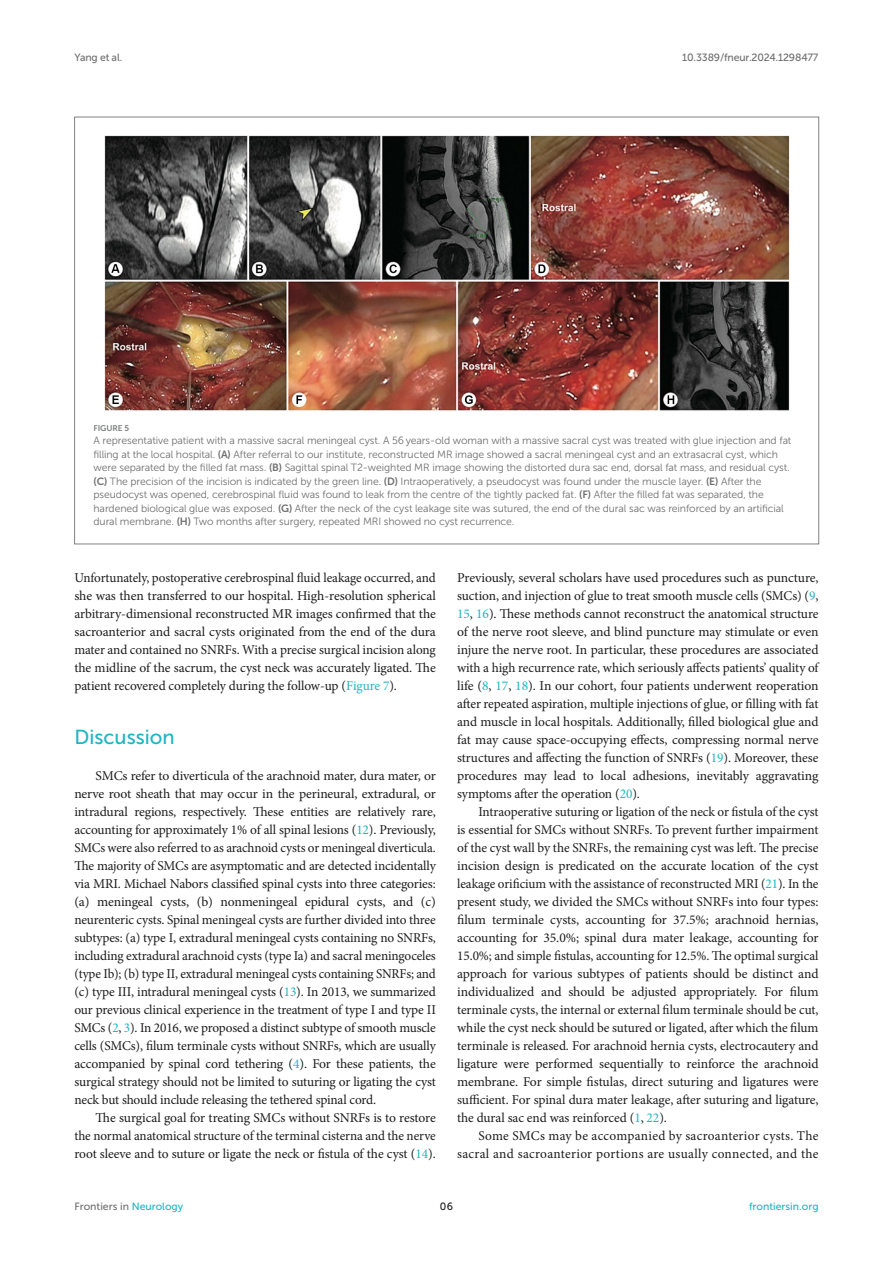
<style>
.page{position:relative;width:893px;height:1263px;background:#fff}
.page>*{position:absolute;margin:0;border:0;box-sizing:border-box;transform-origin:0 0}
.HEAD_1{font:20.25px "Museo Sans 500";color:#1db5c3}
.TEXT{font:13.5px/18px "Minion Pro";letter-spacing:-.005em;color:#1b1c1b;text-align:justify}
.TEXT_FLUSH{font:13.5px/18px "Minion Pro";letter-spacing:-.015em;color:#1b1c1b;text-align:justify}
.TEXT-2{font:13.5px/18px "Minion Pro";letter-spacing:.02em;color:#1b1c1b;text-align:right}
.FIG_LEG{font:10.5px/13.5px "Museo Sans 300";letter-spacing:-.01em;color:#706f70}
.t1{font:10.5px "Museo Sans 500";letter-spacing:-.015em;color:#706f70}
.t2{font:10.5px "Museo Sans 500";color:#1db5c3}
.t3{font:10.5px "Museo Sans 500";color:#1b1c1b}
.FIG_HD{font:8.25px "Museo Sans 700";letter-spacing:-.01em;color:#7e7f7f}
.s1{font-family:"Museo Sans 700"}
.s2{color:#1db5c3}
</style>
<div class="page">
<img style="left:104px;top:136px;width:685px;height:276px">
<p class="t1" style="left:74px;top:51px;width:49px">Yang et al.</p>
<p class="t1" style="left:682px;top:51px;width:138px">10.3389/fneur.2024.1298477</p>
<p class="FIG_HD" style="left:94px;top:423px;width:37px">FIGURE 5</p>
<p class="FIG_LEG" style="left:94px;top:434px;width:699px">A representative patient with a massive sacral meningeal cyst. A 56 years-old woman with a massive sacral cyst was treated with glue injection and fat filling at the local hospital. <span class="s1">(A)</span> After referral to our institute, reconstructed MR image showed a sacral meningeal cyst and an extrasacral cyst, which were separated by the filled fat mass. <span class="s1">(B)</span> Sagittal spinal T2-weighted MR image showing the distorted dura sac end, dorsal fat mass, and residual cyst. <span class="s1">(C)</span> The precision of the incision is indicated by the green line. <span class="s1">(D)</span> Intraoperatively, a pseudocyst was found under the muscle layer. <span class="s1">(E)</span> After the pseudocyst was opened, cerebrospinal fluid was found to leak from the centre of the tightly packed fat. <span class="s1">(F)</span> After the filled fat was separated, the hardened biological glue was exposed. <span class="s1">(G)</span> After the neck of the cyst leakage site was sutured, the end of the dural sac was reinforced by an artificial dural membrane. <span class="s1">(H)</span> Two months after surgery, repeated MRI showed no cyst recurrence.</p>
<p class="TEXT" style="left:74px;top:569px;width:363px">Unfortunately, postoperative cerebrospinal fluid leakage occurred, and she was then transferred to our hospital. High-resolution spherical arbitrary-dimensional reconstructed MR images confirmed that the sacroanterior and sacral cysts originated from the end of the dura mater and contained no SNRFs. With a precise surgical incision along the midline of the sacrum, the cyst neck was accurately ligated. The patient recovered completely during the follow-up (<span class="s2">Figure 7</span>).</p>
<p class="HEAD_1" style="left:74px;top:726px;width:102px">Discussion</p>
<p class="TEXT_FLUSH" style="left:74px;top:767px;width:363px;text-indent:21px">SMCs refer to diverticula of the arachnoid mater, dura mater, or nerve root sheath that may occur in the perineural, extradural, or intradural regions, respectively. These entities are relatively rare, accounting for approximately 1% of all spinal lesions (<span class="s2">12</span>). Previously, SMCs were also referred to as arachnoid cysts or meningeal diverticula.<br>The majority of SMCs are asymptomatic and are detected incidentally via MRI. Michael Nabors classified spinal cysts into three categories: (a) meningeal cysts, (b) nonmeningeal epidural cysts, and (c) neurenteric cysts. Spinal meningeal cysts are further divided into three subtypes: (a) type I, extradural meningeal cysts containing no SNRFs, including extradural arachnoid cysts (type Ia) and sacral meningoceles (type Ib); (b) type II, extradural meningeal cysts containing SNRFs; and (c) type III, intradural meningeal cysts (<span class="s2">13</span>). In 2013, we summarized our previous clinical experience in the treatment of type I and type II SMCs (<span class="s2">2</span>, <span class="s2">3</span>). In 2016, we proposed a distinct subtype of smooth muscle cells (SMCs), filum terminale cysts without SNRFs, which are usually accompanied by spinal cord tethering (<span class="s2">4</span>). For these patients, the surgical strategy should not be limited to suturing or ligating the cyst neck but should include releasing the tethered spinal cord.</p>
<p class="TEXT" style="left:74px;top:1109px;width:363px;text-indent:21px">The surgical goal for treating SMCs without SNRFs is to restore the normal anatomical structure of the terminal cisterna and the nerve root sleeve and to suture or ligate the neck or fistula of the cyst (<span class="s2">14</span>).</p>
<p class="TEXT" style="left:457px;top:569px;width:363px">Previously, several scholars have used procedures such as puncture, suction, and injection of glue to treat smooth muscle cells (SMCs) (<span class="s2">9</span>, <span class="s2">15</span>, <span class="s2">16</span>). These methods cannot reconstruct the anatomical structure of the nerve root sleeve, and blind puncture may stimulate or even injure the nerve root. In particular, these procedures are associated with a high recurrence rate, which seriously affects patients’ quality of life (<span class="s2">8</span>, <span class="s2">17</span>, <span class="s2">18</span>). In our cohort, four patients underwent reoperation after repeated aspiration, multiple injections of glue, or filling with fat and muscle in local hospitals. Additionally, filled biological glue and fat may cause space-occupying effects, compressing normal nerve structures and affecting the function of SNRFs (<span class="s2">19</span>). Moreover, these procedures may lead to local adhesions, inevitably aggravating symptoms after the operation (<span class="s2">20</span>).</p>
<p class="TEXT" style="left:457px;top:803px;width:363px;text-indent:21px">Intraoperative suturing or ligation of the neck or fistula of the cyst is essential for SMCs without SNRFs. To prevent further impairment of the cyst wall by the SNRFs, the remaining cyst was left. The precise incision design is predicated on the accurate location of the cyst leakage orificium with the assistance of reconstructed MRI (<span class="s2">21</span>). In the present study, we divided the SMCs without SNRFs into four types: filum terminale cysts, accounting for 37.5%; arachnoid hernias, accounting for 35.0%; spinal dura mater leakage, accounting for 15.0%; and simple fistulas, accounting for 12.5%. The optimal surgical approach for various subtypes of patients should be distinct and individualized and should be adjusted appropriately. For filum terminale cysts, the internal or external filum terminale should be cut, while the cyst neck should be sutured or ligated, after which the filum terminale is released. For arachnoid hernia cysts, electrocautery and ligature were performed sequentially to reinforce the arachnoid membrane. For simple fistulas, direct suturing and ligatures were sufficient. For spinal dura mater leakage, after suturing and ligature, the dural sac end was reinforced (<span class="s2">1</span>, <span class="s2">22</span>).</p>
<p class="TEXT-2" style="left:457px;top:1127px;width:363px">Some SMCs may be accompanied by sacroanterior cysts. The sacral and sacroanterior portions are usually connected, and the</p>
<p class="t1" style="left:74px;top:1200px;width:110px">Frontiers in <span class="s2">Neurology</span></p>
<p class="t3" style="left:440px;top:1200px;width:15px">06</p>
<p class="t2" style="left:749px;top:1200px;width:71px">frontiersin.org</p>
</div>
